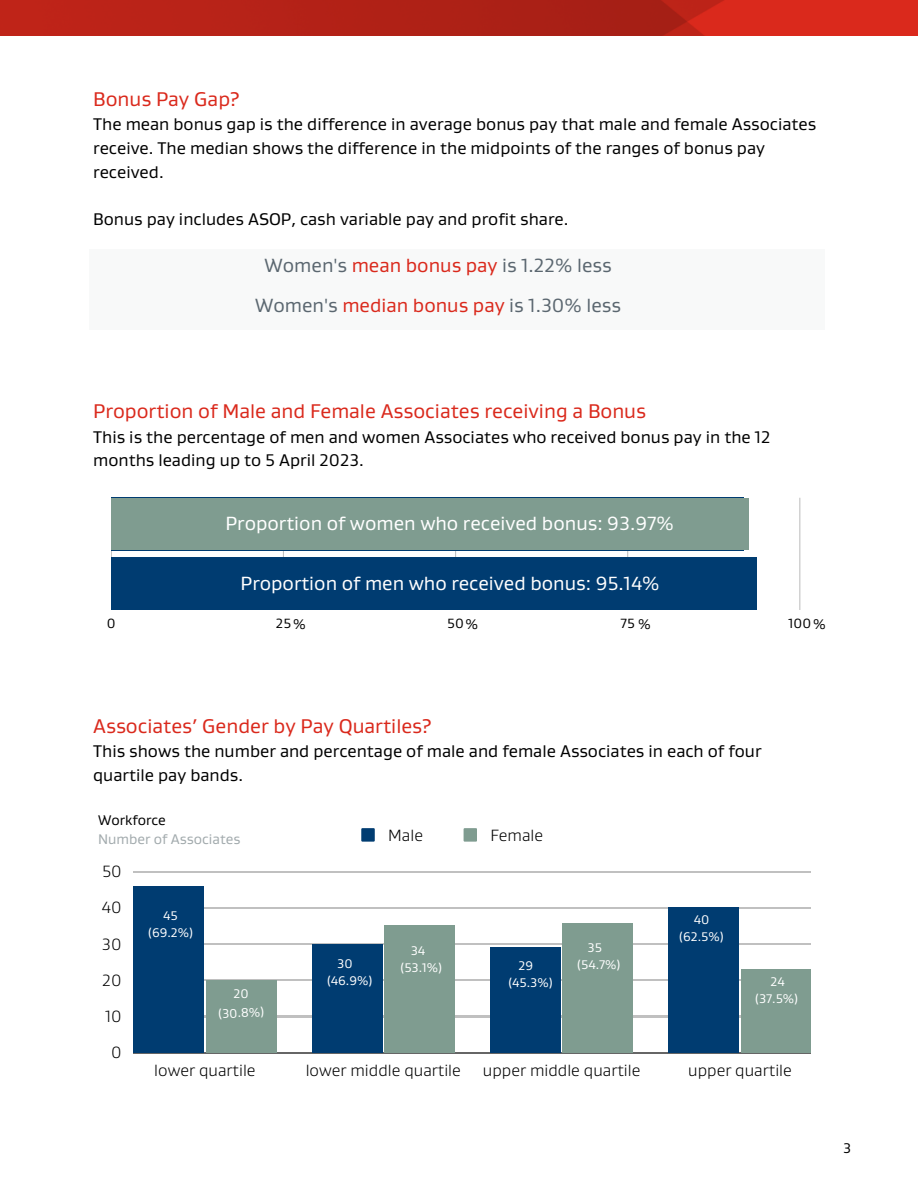
<style>
.page{position:relative;width:918px;height:1188px;background:#fff}
.page>*{position:absolute;margin:0;border:0;box-sizing:border-box;transform-origin:0 0}
.t1{font:20.25px "Gore Gustan";color:#da291c}
.t2{font:19.5px "Gore Gustan";color:#fff}
.t3{font:19.5px/39.9px "Gore Gustan";color:#5b6770;text-align:center}
.t4{font:17.25px/23.7px "Gore Gustan";color:#000}
.t5{font:300 16.65px/36.3px "Gore Gustan";color:#000;text-align:center}
.t6{font:14.25px "Gore Gustan";color:#a2aaad}
.t7{font:14.25px "Gore Gustan";color:#000}
.t8{font:13.65px "Gore Gustan";color:#000}
.t9{font:12.75px/17px "Gore Gustan";color:#fff;text-align:center}
.s1{color:#da291c}
.s2{font-size:14.25px}
</style>
<div class="page">
<img style="left:0;top:0;width:918px;height:36px">
<div style="left:89px;top:249px;width:735px;height:81px;background:#f8f9f9"></div>
<svg style="left:111px;top:498px;width:689px;height:112px"></svg>
<div style="left:111px;top:558px;width:645px;height:52px;background:#003c71"></div>
<div style="left:111px;top:498px;width:637px;height:52px;background:#7f9c90"></div>
<div style="left:361px;top:828px;width:14px;height:14px;background:#003c71"></div>
<div style="left:464px;top:828px;width:13px;height:14px;background:#7f9c90"></div>
<hr style="left:134px;top:871px;width:677px;height:1px;background:#000">
<hr style="left:134px;top:907px;width:677px;height:1px;background:#000">
<hr style="left:134px;top:943px;width:677px;height:2px;background:#000">
<hr style="left:134px;top:980px;width:677px;height:1px;background:#000">
<hr style="left:134px;top:1016px;width:677px;height:1px;background:#000">
<hr style="left:134px;top:1052px;width:677px;height:1px;background:#000">
<div style="left:134px;top:887px;width:70px;height:166px;background:#003c71"></div>
<div style="left:312px;top:945px;width:70px;height:108px;background:#003c71"></div>
<div style="left:491px;top:948px;width:70px;height:105px;background:#003c71"></div>
<div style="left:669px;top:907px;width:70px;height:146px;background:#003c71"></div>
<div style="left:206px;top:980px;width:70px;height:73px;background:#7f9c90"></div>
<div style="left:384px;top:926px;width:70px;height:127px;background:#7f9c90"></div>
<div style="left:563px;top:924px;width:70px;height:129px;background:#7f9c90"></div>
<div style="left:741px;top:969px;width:70px;height:84px;background:#7f9c90"></div>
<p class="t1" style="left:93px;top:87px;width:148px">Bonus Pay Gap?</p>
<p class="t4" style="left:93px;top:112px;width:725px">The mean bonus gap is the difference in average bonus pay that male and female Associates receive. The median shows the difference in the midpoints of the ranges of bonus pay received.</p>
<p class="t4" style="left:93px;top:207px;width:477px">Bonus pay includes ASOP, cash variable pay and profit share.</p>
<p class="t3" style="left:255px;top:245px;width:367px">Women's <span class="s1">mean bonus pay</span> is 1.22% less<br>Women's <span class="s1">median bonus pay</span> is 1.30% less</p>
<p class="t1" style="left:93px;top:400px;width:555px">Proportion of Male and Female Associates receiving a Bonus</p>
<p class="t4" style="left:93px;top:425px;width:679px">This is the percentage of men and women Associates who received bonus pay in the 12 months leading up to 5 April 2023.</p>
<p class="t2" style="left:226px;top:512px;width:450px">Proportion of women who received bonus: 93.97%</p>
<p class="t2" style="left:241px;top:572px;width:420px">Proportion of men who received bonus: 95.14%</p>
<p class="t8" style="left:107px;top:616px;width:10px">0</p>
<p class="t8" style="left:276px;top:616px;width:31px">25<span class="s2">%</span></p>
<p class="t8" style="left:447px;top:616px;width:32px">50<span class="s2">%</span></p>
<p class="t8" style="left:621px;top:616px;width:32px">75 <span class="s2">%</span></p>
<p class="t8" style="left:789px;top:616px;width:39px">100<span class="s2">%</span></p>
<p class="t1" style="left:93px;top:714px;width:340px">Associates’ Gender by Pay Quartiles?</p>
<p class="t4" style="left:93px;top:740px;width:670px">This shows the number and percentage of male and female Associates in each of four quartile pay bands.</p>
<p class="t7" style="left:98px;top:812px;width:69px">Workforce</p>
<p class="t6" style="left:98px;top:831px;width:144px">Number of Associates</p>
<p class="t5" style="left:102px;top:853px;width:21px">50<br>40<br>30<br>20<br>10<br>0</p>
<p class="t9" style="left:148px;top:907px;width:47px">45 (69.2%)</p>
<p class="t9" style="left:234px;top:985px;width:17px">20</p>
<p class="t9" style="left:217px;top:1005px;width:48px;rotate:-3deg">(30.8%)</p>
<p class="t5" style="left:388px;top:817px;width:36px">Male</p>
<p class="t5" style="left:491px;top:817px;width:54px">Female</p>
<p class="t9" style="left:327px;top:956px;width:48px;text-align:left;text-indent:11px">30 (46.9%)</p>
<p class="t9" style="left:400px;top:942px;width:44px">34 (53.1%)</p>
<p class="t9" style="left:508px;top:957px;width:46px;text-align:left;text-indent:11px">29 (45.3%)</p>
<p class="t9" style="left:577px;top:939px;width:45px;text-align:left;text-indent:11px">35 (54.7%)</p>
<p class="t9" style="left:679px;top:911px;width:47px">40 (62.5%)</p>
<p class="t9" style="left:755px;top:973px;width:45px">24 (37.5%)</p>
<p class="t5" style="left:154px;top:1052px;width:103px">lower quartile</p>
<p class="t5" style="left:306px;top:1052px;width:157px">lower middle quartile</p>
<p class="t5" style="left:483px;top:1052px;width:159px">upper middle quartile</p>
<p class="t5" style="left:688px;top:1052px;width:105px">upper quartile</p>
<p class="t7" style="left:843px;top:1140px;width:10px">3</p>
</div>
